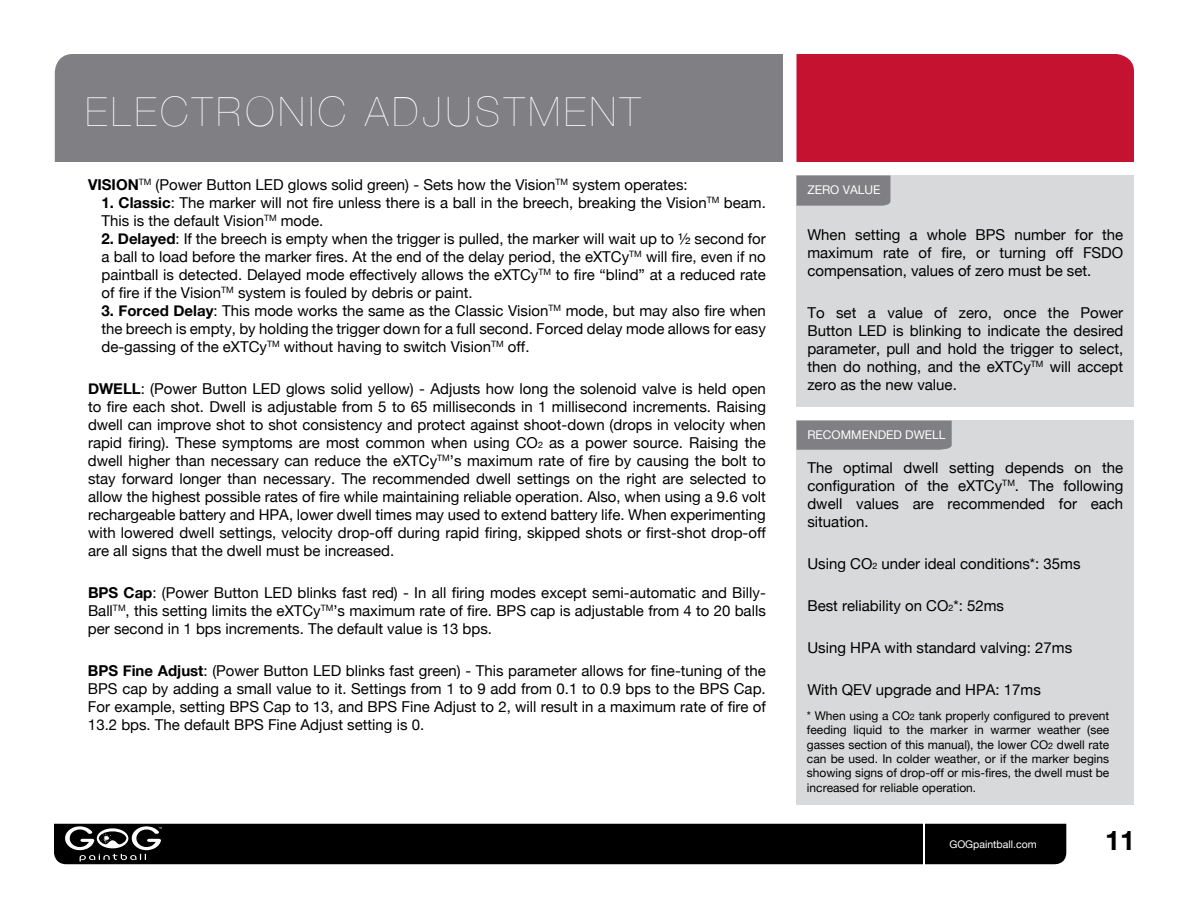
<style>
.page{position:relative;width:1188px;height:918px;background:#fff}
.page>*{position:absolute;margin:0;border:0;box-sizing:border-box;transform-origin:0 0}
.t1{font:200 40.5px "Helvetica Neue";letter-spacing:.1em;color:#fff}
.t2{font:700 27px "Helvetica Neue";color:#000}
.t3{font:15px/18px "Helvetica Neue";color:#000;text-align:justify}
.t4{font:700 15px "Helvetica Neue";color:#000}
.t5{font:12px/14.4px "Helvetica Neue";color:#000;text-align:justify}
.t6{font:12px "Helvetica Neue";color:#fff}
.t7{font:10.5px "Helvetica Neue";color:#fff}
.s1{font-weight:700}
.s2{font-size:9px}
</style>
<div class="page">
<div style="left:55px;top:54px;width:728px;height:108px;background:#807f83"></div>
<div style="left:796px;top:54px;width:338px;height:108px;background:#c41230"></div>
<div style="left:54px;top:824px;width:1012px;height:41px;background:#000"></div>
<div style="left:796px;top:176px;width:338px;height:231px;background:#d8d9da"></div>
<div style="left:796px;top:176px;width:94px;height:30px;background:#807f83"></div>
<div style="left:796px;top:421px;width:338px;height:384px;background:#d8d9da"></div>
<div style="left:796px;top:421px;width:156px;height:29px;background:#807f83"></div>
<h1 class="t1" style="left:85px;top:88px;width:557px">ELECTRONIC ADJUSTMENT</h1>
<p class="t4" style="left:88px;top:175px;width:19px">Vision</p>
<p class="t3" style="left:139px;top:176px;width:550px"><sup>TM</sup> (Power Button LED glows solid green) - Sets how the Vision<sup>TM</sup> system operates:</p>
<p class="t3" style="left:102px;top:194px;width:666px"><span class="s1">1. Classic</span>: The marker will not fire unless there is a ball in the breech, breaking the Vision<sup>TM</sup> beam.<br>This is the default Vision<sup>TM</sup> mode.</p>
<p class="t3" style="left:102px;top:230px;width:666px"><span class="s1">2. Delayed</span>: If the breech is empty when the trigger is pulled, the marker will wait up to ½ second for a ball to load before the marker fires. At the end of the delay period, the eXTCy<sup>TM</sup> will fire, even if no paintball is detected. Delayed mode effectively allows the eXTCy<sup>TM</sup> to fire “blind” at a reduced rate of fire if the Vision<sup>TM</sup> system is fouled by debris or paint.</p>
<p class="t3" style="left:101px;top:302px;width:666px"><span class="s1">3. Forced Delay</span>: This mode works the same as the Classic Vision<sup>TM</sup> mode, but may also fire when the breech is empty, by holding the trigger down for a full second. Forced delay mode allows for easy de-gassing of the eXTCy<sup>TM</sup> without having to switch Vision<sup>TM</sup> off.</p>
<p class="t3" style="left:88px;top:380px;width:679px"><span class="s1">DWELL</span>: (Power Button LED glows solid yellow) - Adjusts how long the solenoid valve is held open to fire each shot. Dwell is adjustable from 5 to 65 milliseconds in 1 millisecond increments. Raising dwell can improve shot to shot consistency and protect against shoot-down (drops in velocity when rapid firing). These symptoms are most common when using CO<span class="s2">2</span> as a power source. Raising the dwell higher than necessary can reduce the eXTCy<sup>TM</sup>’s maximum rate of fire by causing the bolt to stay forward longer than necessary. The recommended dwell settings on the right are selected to allow the highest possible rates of fire while maintaining reliable operation. Also, when using a 9.6 volt rechargeable battery and HPA, lower dwell times may used to extend battery life. When experimenting with lowered dwell settings, velocity drop-off during rapid firing, skipped shots or first-shot drop-off are all signs that the dwell must be increased.</p>
<p class="t3" style="left:88px;top:584px;width:679px"><span class="s1">BPS Cap</span>: (Power Button LED blinks fast red) - In all firing modes except semi-automatic and Billy-Ball<sup>TM</sup>, this setting limits the eXTCy<sup>TM</sup>’s maximum rate of fire. BPS cap is adjustable from 4 to 20 balls per second in 1 bps increments. The default value is 13 bps.</p>
<p class="t3" style="left:88px;top:662px;width:679px"><span class="s1">BPS Fine Adjust</span>: (Power Button LED blinks fast green) - This parameter allows for fine-tuning of the BPS cap by adding a small value to it. Settings from 1 to 9 add from 0.1 to 0.9 bps to the BPS Cap.<br>For example, setting BPS Cap to 13, and BPS Fine Adjust to 2, will result in a maximum rate of fire of 13.2 bps. The default BPS Fine Adjust setting is 0.</p>
<p class="t6" style="left:807px;top:182px;width:75px">ZERO VALUE</p>
<p class="t3" style="left:807px;top:226px;width:317px">When setting a whole BPS number for the maximum rate of fire, or turning off FSDO compensation, values of zero must be set.</p>
<p class="t3" style="left:807px;top:304px;width:317px">To set a value of zero, once the Power Button LED is blinking to indicate the desired parameter, pull and hold the trigger to select, then do nothing, and the eXTCy<sup>TM</sup> will accept zero as the new value.</p>
<p class="t6" style="left:807px;top:427px;width:140px">RECOMMENDED DWELL</p>
<p class="t3" style="left:807px;top:459px;width:317px">The optimal dwell setting depends on the configuration of the eXTCy<sup>TM</sup>. The following dwell values are recommended for each situation.</p>
<p class="t3" style="left:807px;top:555px;width:275px">Using CO<span class="s2">2</span> under ideal conditions*: 35ms</p>
<p class="t3" style="left:807px;top:597px;width:198px">Best reliability on CO<span class="s2">2</span>*: 52ms</p>
<p class="t3" style="left:807px;top:639px;width:266px">Using HPA with standard valving: 27ms</p>
<p class="t3" style="left:807px;top:681px;width:235px">With QEV upgrade and HPA: 17ms</p>
<p class="t5" style="left:807px;top:708px;width:304px">* When using a CO<span class="s2">2</span> tank properly configured to prevent feeding liquid to the marker in warmer weather (see gasses section of this manual), the lower CO<span class="s2">2</span> dwell rate can be used. In colder weather, or if the marker begins showing signs of drop-off or mis-fires, the dwell must be increased for reliable operation.</p>
<p class="t7" style="left:949px;top:838px;width:89px">GOGpaintball.com</p>
<h2 class="t2" style="left:1105px;top:824px;width:32px">11</h2>
</div>
